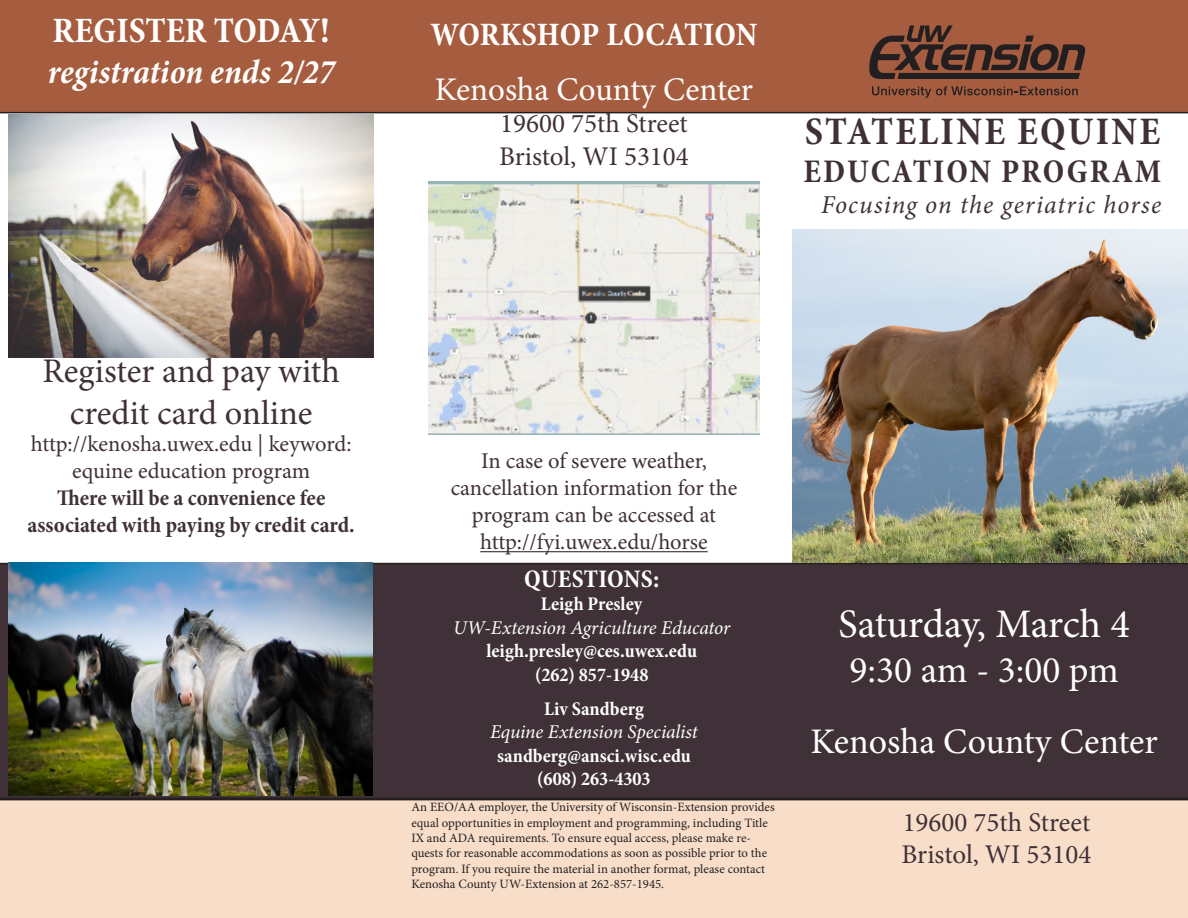
<style>
.page{position:relative;width:1188px;height:918px;background:#fff}
.page>*{position:absolute;margin:0;border:0;box-sizing:border-box;transform-origin:0 0}
.t1{font:40.5px "Minion Pro";letter-spacing:-.01em;color:#fff}
.t2{font:700 condensed 39.45px "Minion Pro";letter-spacing:.06em;color:#403138}
.t3{font:37.5px "Minion Pro";letter-spacing:-.005em;color:#fff}
.t4{font:36px "Minion Pro";color:#fff}
.t5{font:700 condensed 36px "Minion Pro";color:#fff}
.t6{font:34.5px "Minion Pro";color:#403138}
.t7{font:italic 700 condensed 34.5px "Minion Pro";color:#fff}
.t8{font:700 condensed 33.3px "Minion Pro";letter-spacing:.06em;color:#403138}
.t9{font:33px "Minion Pro";color:#fff}
.t10{font:700 condensed 33px "Minion Pro";color:#fff}
.t11{font:27px "Minion Pro";color:#403138}
.t12{font:italic 25.8px "Minion Pro";letter-spacing:.045em;color:#403138}
.t13{font:700 condensed 25.5px "Minion Pro";letter-spacing:.01em;color:#fff}
.t14{font:22.5px/27px "Minion Pro";letter-spacing:-.005em;color:#403138;text-align:center}
.t15{font:700 condensed 22.5px "Minion Pro";color:#403138}
.t16{font:700 condensed 19.5px "Minion Pro";color:#fff}
.t17{font:italic 19.5px "Minion Pro";letter-spacing:-.005em;color:#fff}
.t18{font:12.75px/15.3px "Minion Pro";color:#231f20}
</style>
<div class="page">
<div style="left:0;top:563px;width:1188px;height:236px;background:#403138"></div>
<div style="left:0;top:0;width:1188px;height:113px;background:#a65d3f"></div>
<img style="left:793px;top:229px;width:395px;height:333px">
<div style="left:0;top:799px;width:1188px;height:119px;background:#f8dec9"></div>
<svg style="left:872px;top:86px;width:206px;height:12px;background:#844d36"></svg>
<svg style="left:869px;top:26px;width:216px;height:53px;background:#6b4131"></svg>
<img style="left:428px;top:181px;width:332px;height:254px">
<img style="left:9px;top:562px;width:364px;height:234px">
<hr style="left:480px;top:551px;width:228px;height:1px;background:#403138">
<img style="left:9px;top:114px;width:365px;height:244px">
<p class="t5" style="left:53px;top:6px;width:279px">REGISTER TODAY!</p>
<p class="t7" style="left:48px;top:48px;width:289px">registration ends 2/27</p>
<p class="t6" style="left:42px;top:348px;width:299px">Register and pay with</p>
<p class="t6" style="left:70px;top:390px;width:244px">credit card online</p>
<p class="t14" style="left:31px;top:430px;width:322px">http://kenosha.uwex.edu | keyword: equine education program</p>
<p class="t15" style="left:57px;top:482px;width:270px">There will be a convenience fee</p>
<p class="t15" style="left:28px;top:509px;width:329px">associated with paying by credit card.</p>
<p class="t10" style="left:430px;top:11px;width:329px">WORKSHOP LOCATION</p>
<p class="t9" style="left:435px;top:67px;width:320px">Kenosha County Center</p>
<p class="t11" style="left:500px;top:105px;width:189px">19600 75th Street</p>
<p class="t11" style="left:499px;top:138px;width:191px">Bristol, WI 53104</p>
<p class="t2" style="left:805px;top:104px;width:357px">STATELINE EQUINE</p>
<p class="t8" style="left:804px;top:148px;width:359px">EDUCATION PROGRAM</p>
<p class="t12" style="left:821px;top:187px;width:342px">Focusing on the geriatric horse</p>
<p class="t14" style="left:481px;top:448px;width:227px">In case of severe weather,</p>
<p class="t14" style="left:451px;top:475px;width:288px">cancellation information for the</p>
<p class="t14" style="left:472px;top:502px;width:246px">program can be accessed at</p>
<p class="t14" style="left:480px;top:529px;width:229px">http://fyi.uwex.edu/horse</p>
<p class="t13" style="left:524px;top:561px;width:137px">QUESTIONS:</p>
<p class="t16" style="left:541px;top:591px;width:103px">Leigh Presley</p>
<p class="t17" style="left:453px;top:614px;width:279px">UW-Extension Agriculture Educator</p>
<p class="t16" style="left:486px;top:637px;width:212px">leigh.presley@ces.uwex.edu</p>
<p class="t16" style="left:535px;top:661px;width:115px">(262) 857-1948</p>
<p class="t16" style="left:544px;top:695px;width:101px">Liv Sandberg</p>
<p class="t17" style="left:490px;top:719px;width:209px">Equine Extension Specialist</p>
<p class="t16" style="left:497px;top:742px;width:195px">sandberg@ansci.wisc.edu</p>
<p class="t16" style="left:537px;top:766px;width:115px">(608) 263-4303</p>
<p class="t18" style="left:411px;top:800px;width:365px">An EEO/AA employer, the University of Wisconsin-Extension provides equal opportunities in employment and programming, including Title IX and ADA requirements. To ensure equal access, please make re&shy;quests for reasonable accommodations as soon as possible prior to the program. If you require the material in another format, please contact Kenosha County UW-Extension at 262-857-1945.</p>
<p class="t1" style="left:839px;top:597px;width:293px">Saturday, March 4</p>
<p class="t3" style="left:850px;top:645px;width:271px">9:30 am - 3:00 pm</p>
<p class="t4" style="left:811px;top:718px;width:349px">Kenosha County Center</p>
<p class="t11" style="left:903px;top:804px;width:189px">19600 75th Street</p>
<p class="t11" style="left:902px;top:837px;width:191px">Bristol, WI 53104</p>
</div>
